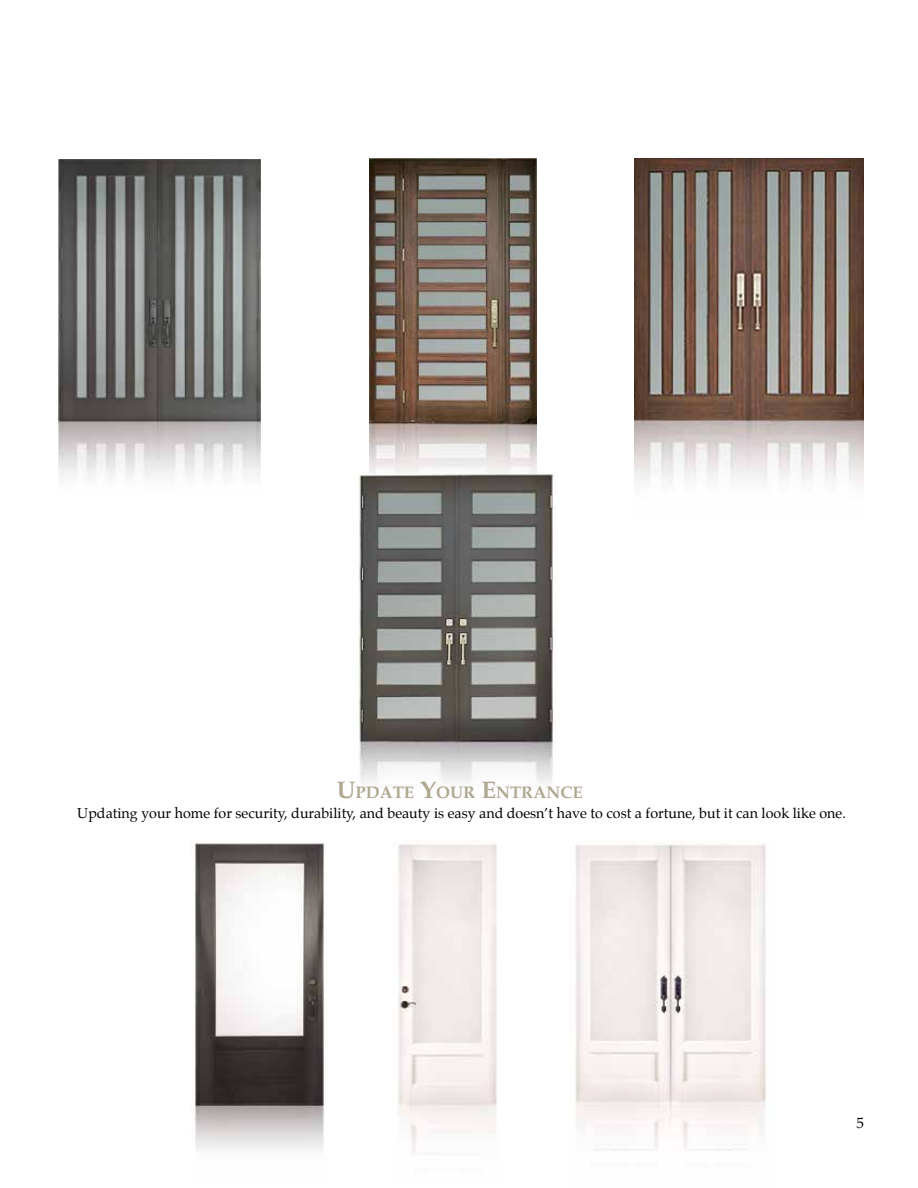
<style>
.page{position:relative;width:918px;height:1188px;background:#fff}
.page>*{position:absolute;margin:0;border:0;box-sizing:border-box;transform-origin:0 0}
.t1{font:700 16.8px "Palatino";color:#afa790}
.t2{font:15px "Palatino";color:#000}
.t3{font:14.25px "Palatino";color:#000}
.s1{font-size:24px}
</style>
<div class="page">
<img style="left:369px;top:159px;width:167px;height:315px">
<img style="left:359px;top:474px;width:196px;height:310px">
<img style="left:58px;top:159px;width:203px;height:320px">
<img style="left:191px;top:842px;width:134px;height:310px">
<img style="left:398px;top:844px;width:99px;height:310px">
<img style="left:575px;top:842px;width:191px;height:309px">
<img style="left:634px;top:159px;width:230px;height:326px">
<p class="t1" style="left:337px;top:783px;width:248px"><span class="s1">U</span>PDATE <span class="s1">Y</span>OUR <span class="s1">E</span>NTRANCE</p>
<p class="t3" style="left:77px;top:802px;width:770px">Updating your home for security, durability, and beauty is easy and doesn’t have to cost a fortune, but it can look like one.</p>
<p class="t2" style="left:856px;top:1111px;width:9px">5</p>
</div>
